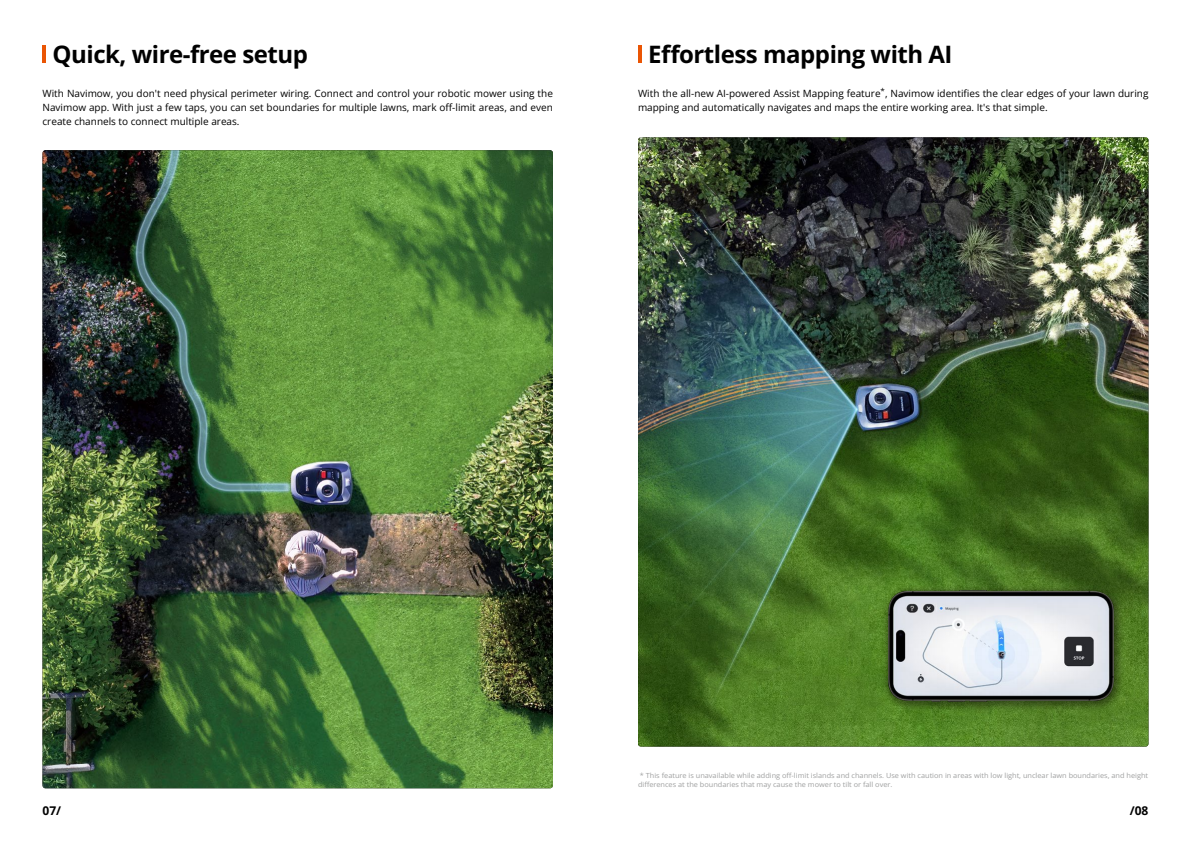
<style>
.page{position:relative;width:1191px;height:842px;background:#fff}
.page>*{position:absolute;margin:0;border:0;box-sizing:border-box;transform-origin:0 0}
.t1{font:700 24px "Open Sans";letter-spacing:-.02em;color:#000}
.t2{font:700 12px "Open Sans";color:#000}
.t3{font:10px/14px "Open Sans";color:#000;text-align:justify}
.t4{font:7px/9px "Open Sans";color:#9fa0a0;scale:1.05 1}
</style>
<div class="page">
<img style="left:43px;top:150px;width:510px;height:638px">
<img style="left:638px;top:137px;width:510px;height:609px">
<hr style="left:43px;top:46px;width:3px;height:17px;background:#ea5504">
<hr style="left:638px;top:46px;width:3px;height:17px;background:#ea5504">
<img style="left:866px;top:576px;width:283px;height:171px">
<h1 class="t1" style="left:53px;top:37px;width:257px">Quick, wire-free setup</h1>
<h1 class="t1" style="left:648px;top:37px;width:306px">Effortless mapping with AI</h1>
<p class="t3" style="left:43px;top:86px;width:512px">With Navimow, you don't need physical perimeter wiring. Connect and control your robotic mower using the Navimow app. With just a few taps, you can set boundaries for multiple lawns, mark off-limit areas, and even create channels to connect multiple areas.</p>
<p class="t3" style="left:638px;top:86px;width:512px">With the all-new AI-powered Assist Mapping feature<sup>*</sup>, Navimow identifies the clear edges of your lawn during mapping and automatically navigates and maps the entire working area. It's that simple.</p>
<p class="t4" style="left:638px;top:771px;width:487px">* This feature is unavailable while adding off-limit islands and channels. Use with caution in areas with low light, unclear lawn boundaries, and height differences at the boundaries that may cause the mower to tilt or fall over.</p>
<p class="t2" style="left:43px;top:802px;width:20px">07/</p>
<p class="t2" style="left:1129px;top:802px;width:20px">/08</p>
</div>
